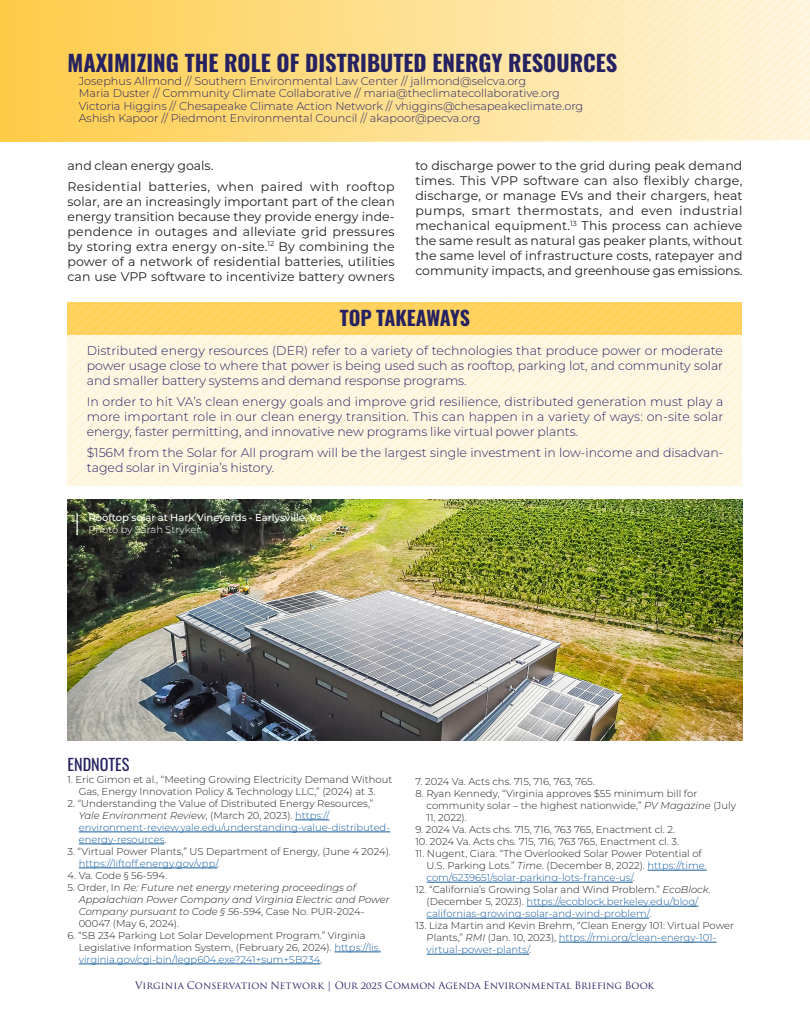
<style>
.page{position:relative;width:810px;height:1035px;background:#fff}
.page>*{position:absolute;margin:0;border:0;box-sizing:border-box;transform-origin:0 0}
.H3_-_Paper_Titles{font:700 22.5px "Oswald";color:#262262}
.t1{font:700 20px "Oswald";letter-spacing:-.01em;color:#262262}
.t2{font:16.25px "Oswald";color:#252161}
.BB_COLUMNS{font:12.5px/15px "Montserrat";color:#231f20;text-align:justify}
.TAKEAWAYS{font:300 12.5px/15px "Montserrat";color:#262262;text-align:justify}
.H3_-_Paper_Titles-2{font:300 11.25px "Montserrat";color:#262262}
.Endnotes{font:300 10px/12px "Montserrat";color:#231f20}
.Endnotes-2{font:300 10px/12px "Montserrat";color:#175d9e}
.Endnotes-3{font:italic 300 10px/12px "Montserrat";color:#231f20}
.t3{font:10px "Trajan Pro";color:#262262}
.t4{font:500 10px/12px "Montserrat";color:#fff}
.s1{font-weight:300}
.s2{color:#231f20}
.s3{font-style:italic;color:#231f20}
.s4{color:#175d9e}
.s5{font-style:normal}
.s6{font-style:italic}
</style>
<div class="page">
<hr style="left:295px;top:820px;width:34px;height:1px;background:#175d9e">
<hr style="left:79px;top:832px;width:311px;height:1px;background:#175d9e">
<hr style="left:79px;top:844px;width:85px;height:1px;background:#175d9e">
<hr style="left:79px;top:868px;width:139px;height:1px;background:#175d9e">
<hr style="left:334px;top:952px;width:47px;height:1px;background:#175d9e">
<hr style="left:79px;top:964px;width:242px;height:1px;background:#175d9e">
<hr style="left:648px;top:870px;width:59px;height:1px;background:#175d9e">
<hr style="left:427px;top:882px;width:206px;height:1px;background:#175d9e">
<hr style="left:527px;top:906px;width:172px;height:1px;background:#175d9e">
<hr style="left:427px;top:918px;width:222px;height:1px;background:#175d9e">
<hr style="left:559px;top:942px;width:158px;height:1px;background:#175d9e">
<hr style="left:427px;top:954px;width:102px;height:1px;background:#175d9e">
<svg style="left:68px;top:304px;width:674px;height:6px;background:#fed25e"></svg>
<svg style="left:68px;top:310px;width:674px;height:5px;background:#fed25e"></svg>
<svg style="left:68px;top:315px;width:674px;height:5px;background:#fed25e"></svg>
<svg style="left:68px;top:320px;width:674px;height:5px;background:#fed25e"></svg>
<svg style="left:68px;top:325px;width:674px;height:6px;background:#fed25e"></svg>
<svg style="left:68px;top:331px;width:674px;height:5px;background:#fed978"></svg>
<svg style="left:68px;top:336px;width:674px;height:5px;background:#fef6df"></svg>
<svg style="left:68px;top:341px;width:674px;height:6px;background:#fef6df"></svg>
<svg style="left:68px;top:347px;width:674px;height:5px;background:#fef6df"></svg>
<svg style="left:68px;top:352px;width:674px;height:5px;background:#fef6df"></svg>
<svg style="left:68px;top:357px;width:674px;height:6px;background:#fef6df"></svg>
<svg style="left:68px;top:363px;width:674px;height:5px;background:#fef6df"></svg>
<svg style="left:68px;top:368px;width:674px;height:5px;background:#fef6df"></svg>
<svg style="left:68px;top:373px;width:674px;height:6px;background:#fef6df"></svg>
<svg style="left:68px;top:379px;width:674px;height:5px;background:#fef6df"></svg>
<svg style="left:68px;top:384px;width:674px;height:5px;background:#fef6df"></svg>
<svg style="left:68px;top:389px;width:674px;height:5px;background:#fef6df"></svg>
<svg style="left:68px;top:394px;width:674px;height:6px;background:#fef6df"></svg>
<svg style="left:68px;top:400px;width:674px;height:5px;background:#fef6df"></svg>
<svg style="left:68px;top:405px;width:674px;height:5px;background:#fef6df"></svg>
<svg style="left:68px;top:410px;width:674px;height:6px;background:#fef6df"></svg>
<svg style="left:68px;top:416px;width:674px;height:5px;background:#fef6df"></svg>
<svg style="left:68px;top:421px;width:674px;height:5px;background:#fef6df"></svg>
<svg style="left:68px;top:426px;width:674px;height:6px;background:#fef6df"></svg>
<svg style="left:68px;top:432px;width:674px;height:5px;background:#fef6df"></svg>
<svg style="left:68px;top:437px;width:674px;height:49px;background:#fef6df"></svg>
<img style="left:68px;top:499px;width:674px;height:242px">
<svg style="left:77px;top:513px;width:1px;height:22px"></svg>
<div style="left:0;top:0;width:810px;height:141px;background:linear-gradient(to right,#fecb46,#fef5de)"></div>
<p class="H3_-_Paper_Titles" style="left:68px;top:51px;width:551px">MAXIMIZING THE ROLE OF DISTRIBUTED ENERGY RESOURCES</p>
<p class="H3_-_Paper_Titles-2" style="left:79px;top:73px;width:449px">Josephus Allmond // Southern Environmental Law Center // jallmond@selcva.org</p>
<p class="H3_-_Paper_Titles-2" style="left:79px;top:86px;width:483px">Maria Duster // Community Climate Collaborative // maria@theclimatecollaborative.org</p>
<p class="H3_-_Paper_Titles-2" style="left:79px;top:98px;width:506px">Victoria Higgins // Chesapeake Climate Action Network // vhiggins@chesapeakeclimate.org</p>
<p class="H3_-_Paper_Titles-2" style="left:79px;top:111px;width:403px">Ashish Kapoor // Piedmont Environmental Council // akapoor@pecva.org</p>
<p class="BB_COLUMNS" style="left:68px;top:158px;width:147px">and clean energy goals.</p>
<p class="BB_COLUMNS" style="left:68px;top:178px;width:329px">Residential batteries, when paired with rooftop solar, are an increasingly important part of the clean energy transition because they provide energy inde&shy;pendence in outages and alleviate grid pressures by storing extra energy on-site.<sup>12</sup> By combining the power of a network of residential batteries, utilities can use VPP software to incentivize battery owners</p>
<p class="BB_COLUMNS" style="left:415px;top:158px;width:329px">to discharge power to the grid during peak demand times. This VPP software can also flexibly charge, discharge, or manage EVs and their chargers, heat pumps, smart thermostats, and even industrial mechanical equipment.<sup>13</sup> This process can achieve the same result as natural gas peaker plants, without the same level of infrastructure costs, ratepayer and community impacts, and greenhouse gas emissions.</p>
<p class="t1" style="left:340px;top:308px;width:132px">TOP TAKEAWAYS</p>
<p class="TAKEAWAYS" style="left:87px;top:343px;width:638px">Distributed energy resources (DER) refer to a variety of technologies that produce power or moderate power usage close to where that power is being used such as rooftop, parking lot, and community solar and smaller battery systems and demand response programs.</p>
<p class="TAKEAWAYS" style="left:87px;top:394px;width:638px">In order to hit VA’s clean energy goals and improve grid resilience, distributed generation must play a more important role in our clean energy transition. This can happen in a variety of ways: on-site solar energy, faster permitting, and innovative new programs like virtual power plants.</p>
<p class="TAKEAWAYS" style="left:87px;top:444px;width:638px">$156M from the Solar for All program will be the largest single investment in low-income and disadvan&shy;taged solar in Virginia’s history.</p>
<p class="t4" style="left:88px;top:511px;width:235px">Rooftop solar at Hark Vineyards - Earlysville, Va<br><span class="s1">Photo by Sarah Stryker</span></p>
<p class="t2" style="left:68px;top:750px;width:64px">ENDNOTES</p>
<p class="Endnotes" style="left:68px;top:773px;width:327px;text-align:center">1. Eric Gimon et al., “Meeting Growing Electricity Demand Without<br>Gas, Energy Innovation Policy &amp; Technology LLC,” (2024) at 3.</p>
<p class="Endnotes-2" style="left:79px;top:797px;width:313px;text-indent:-11px"><span class="s2">2. “Understanding the Value of Distributed Energy Resources,” </span><span class="s3">Yale Environment Review</span><span class="s2">, (March 20, 2023).</span> https:// environment-review.yale.edu/understanding-value-distributed&shy;energy-resources<span class="s2">.</span></p>
<p class="Endnotes" style="left:79px;top:845px;width:314px;text-indent:-11px">3. “Virtual Power Plants,” US Department of Energy, (June 4 2024). <span class="s4">https://liftoff.energy.gov/vpp/</span>.</p>
<p class="Endnotes" style="left:68px;top:869px;width:101px">4. Va. Code § 56-594.</p>
<p class="Endnotes-3" style="left:79px;top:881px;width:312px;text-indent:-11px"><span class="s5">5. Order, In</span> Re: Future net energy metering proceedings of Appalachian Power Company and Virginia Electric and Power Company pursuant to Code § 56-594<span class="s5">, Case No. PUR-2024- 00047 (May 6, 2024).</span></p>
<p class="Endnotes" style="left:79px;top:929px;width:303px;text-indent:-11px">6. “SB 234 Parking Lot Solar Development Program.” Virginia<br>Legislative Information System, (February 26, 2024). <span class="s4">https://lis. virginia.gov/cgi-bin/legp604.exe?241+sum+SB234</span>.</p>
<p class="Endnotes" style="left:415px;top:775px;width:181px">7. 2024 Va. Acts chs. 715, 716, 763, 765.</p>
<p class="Endnotes" style="left:427px;top:787px;width:311px;text-indent:-11px">8. Ryan Kennedy, “Virginia approves $55 minimum bill for community solar – the highest nationwide,” <span class="s6">PV Magazine</span> (July<br>11, 2022).</p>
<p class="Endnotes" style="left:415px;top:823px;width:261px">9. 2024 Va. Acts chs. 715, 716, 763 765, Enactment cl. 2.</p>
<p class="Endnotes" style="left:415px;top:835px;width:265px">10. 2024 Va. Acts chs. 715, 716, 763 765, Enactment cl. 3.</p>
<p class="Endnotes" style="left:427px;top:847px;width:282px;text-indent:-11px">11. Nugent, Ciara. “The Overlooked Solar Power Potential of<br>U.S. Parking Lots.” <span class="s6">Time</span>. (December 8, 2022). <span class="s4">https://time. com/6239651/solar-parking-lots-france-us/</span>.</p>
<p class="Endnotes-2" style="left:427px;top:883px;width:285px;text-indent:-11px"><span class="s2">12. “California’s Growing Solar and Wind Problem.”</span> <span class="s3">EcoBlock</span><span class="s2">. (December 5, 2023).</span> https://ecoblock.berkeley.edu/blog/ californias-growing-solar-and-wind-problem/<span class="s2">.</span></p>
<p class="Endnotes" style="left:427px;top:919px;width:309px;text-indent:-11px">13. Liza Martin and Kevin Brehm, “Clean Energy 101: Virtual Power<br>Plants,” <span class="s6">RMI</span> (Jan. 10, 2023), <span class="s4">https://rmi.org/clean-energy-101- virtual-power-plants/</span>.</p>
<p class="t3" style="left:135px;top:979px;width:521px">Virginia Conservation Network | Our 2025 Common Agenda Environmental Briefing Book</p>
</div>
